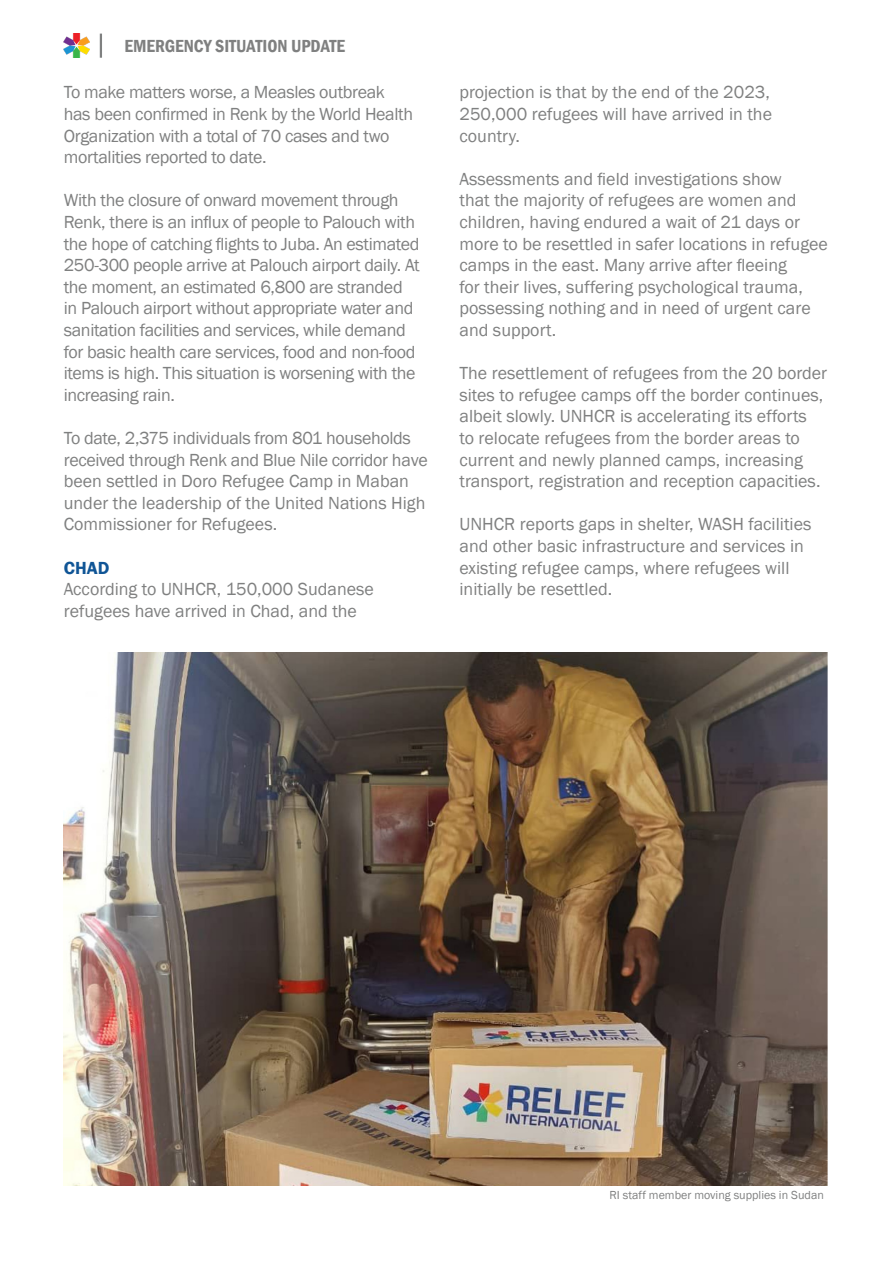
<style>
.page{position:relative;width:893px;height:1263px;background:#fff}
.page>*{position:absolute;margin:0;border:0;box-sizing:border-box;transform-origin:0 0}
.t1{font:18px/21.6px "Franklin Gothic";color:#7f8080}
.t2{font:18px/21.6px "Franklin Gothic";letter-spacing:-.02em;color:#7f8080}
.t3{font:600 condensed 18px "Franklin Gothic";color:#7f8080}
.t4{font:600 18px "Franklin Gothic";color:#105596}
.t5{font:12px "Franklin Gothic";color:#7f8080}
</style>
<div class="page">
<img style="left:64px;top:34px;width:25px;height:24px">
<hr style="left:100px;top:34px;width:2px;height:24px;background:#7f8080">
<img style="left:64px;top:653px;width:764px;height:533px">
<p class="t3" style="left:124px;top:34px;width:222px">EMERGENCY SITUATION UPDATE</p>
<p class="t2" style="left:64px;top:82px;width:351px">To make matters worse, a Measles outbreak has been confirmed in Renk by the World Health Organization with a total of 70 cases and two mortalities reported to date.</p>
<p class="t2" style="left:64px;top:190px;width:357px">With the closure of onward movement through Renk, there is an influx of people to Palouch with the hope of catching flights to Juba. An estimated 250-300 people arrive at Palouch airport daily. At the moment, an estimated 6,800 are stranded in Palouch airport without appropriate water and sanitation facilities and services, while demand for basic health care services, food and non-food items is high. This situation is worsening with the increasing rain.</p>
<p class="t1" style="left:64px;top:428px;width:366px">To date, 2,375 individuals from 801 households received through Renk and Blue Nile corridor have been settled in Doro Refugee Camp in Maban under the leadership of the United Nations High Commissioner for Refugees.</p>
<p class="t4" style="left:64px;top:556px;width:47px">CHAD</p>
<p class="t1" style="left:64px;top:579px;width:312px">According to UNHCR, 150,000 Sudanese refugees have arrived in Chad, and the</p>
<p class="t1" style="left:459px;top:82px;width:314px;text-align:justify">projection is that by the end of the 2023, 250,000 refugees will have arrived in the country.</p>
<p class="t1" style="left:459px;top:168px;width:370px">Assessments and field investigations show<br>that the majority of refugees are women and children, having endured a wait of 21 days or more to be resettled in safer locations in refugee camps in the east. Many arrive after fleeing<br>for their lives, suffering psychological trauma, possessing nothing and in need of urgent care and support.</p>
<p class="t1" style="left:459px;top:363px;width:369px">The resettlement of refugees from the 20 border sites to refugee camps off the border continues, albeit slowly. UNHCR is accelerating its efforts<br>to relocate refugees from the border areas to current and newly planned camps, increasing transport, registration and reception capacities.</p>
<p class="t1" style="left:459px;top:514px;width:353px">UNHCR reports gaps in shelter, WASH facilities and other basic infrastructure and services in existing refugee camps, where refugees will initially be resettled.</p>
<p class="t5" style="left:609px;top:1188px;width:216px">RI staff member moving supplies in Sudan</p>
</div>
